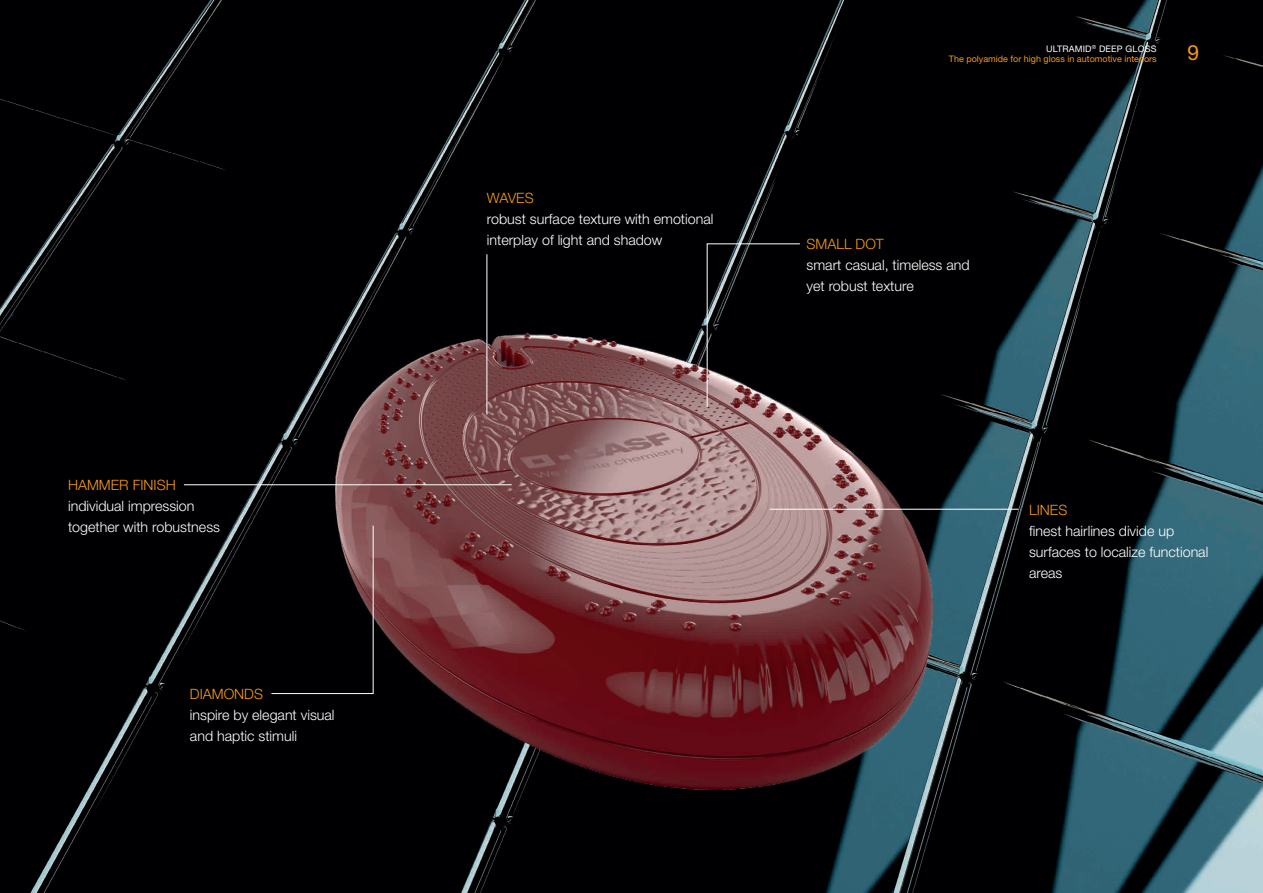
<style>
.page{position:relative;width:1263px;height:893px;background:#fff}
.page>*{position:absolute;margin:0;border:0;box-sizing:border-box;transform-origin:0 0}
.t1{font:21px "Helvetica Neue LT Pro";color:#f7981d}
.t2{font:300 14.25px/21px "Helvetica Neue LT Pro";color:#fff}
.t3{font:300 14.25px "Helvetica Neue LT Pro";color:#f7981d}
.t4{font:9px/10.5px "Helvetica Neue LT Pro";color:#f7981d;text-align:right}
.s1{color:#fff}
</style>
<div class="page">
<img style="left:0;top:0;width:1263px;height:893px">
<img style="left:322px;top:328px;width:624px;height:473px">
<svg style="left:271px;top:525px;width:103px;height:169px;background:#140e10"></svg>
<hr style="left:770px;top:509px;width:248px;height:1px;background:#fff">
<svg style="left:707px;top:243px;width:93px;height:165px;background:#1f1c1e"></svg>
<hr style="left:487px;top:254px;width:1px;height:161px;background:#fff">
<hr style="left:184px;top:484px;width:328px;height:1px;background:#fff">
<p class="t3" style="left:68px;top:476px;width:109px">HAMMER FINISH</p>
<p class="t2" style="left:68px;top:495px;width:154px">individual impression together with robustness</p>
<p class="t3" style="left:190px;top:685px;width:75px">DIAMONDS</p>
<p class="t2" style="left:190px;top:704px;width:146px">inspire by elegant visual and haptic stimuli</p>
<p class="t3" style="left:487px;top:189px;width:48px">WAVES</p>
<p class="t2" style="left:487px;top:208px;width:228px">robust surface texture with emotional interplay of light and shadow</p>
<p class="t4" style="left:949px;top:43px;width:209px"><span class="s1">ULTRAMID</span><sup>®</sup> <span class="s1">DEEP GLOSS<br></span>The polyamide for high gloss in automotive interiors</p>
<h1 class="t1" style="left:1187px;top:40px;width:13px">9</h1>
<p class="t3" style="left:806px;top:235px;width:79px">SMALL DOT</p>
<p class="t2" style="left:806px;top:254px;width:165px">smart casual, timeless and yet robust texture</p>
<p class="t3" style="left:1029px;top:502px;width:40px">LINES</p>
<p class="t2" style="left:1029px;top:520px;width:181px">finest hairlines divide up surfaces to localize functional areas</p>
</div>
